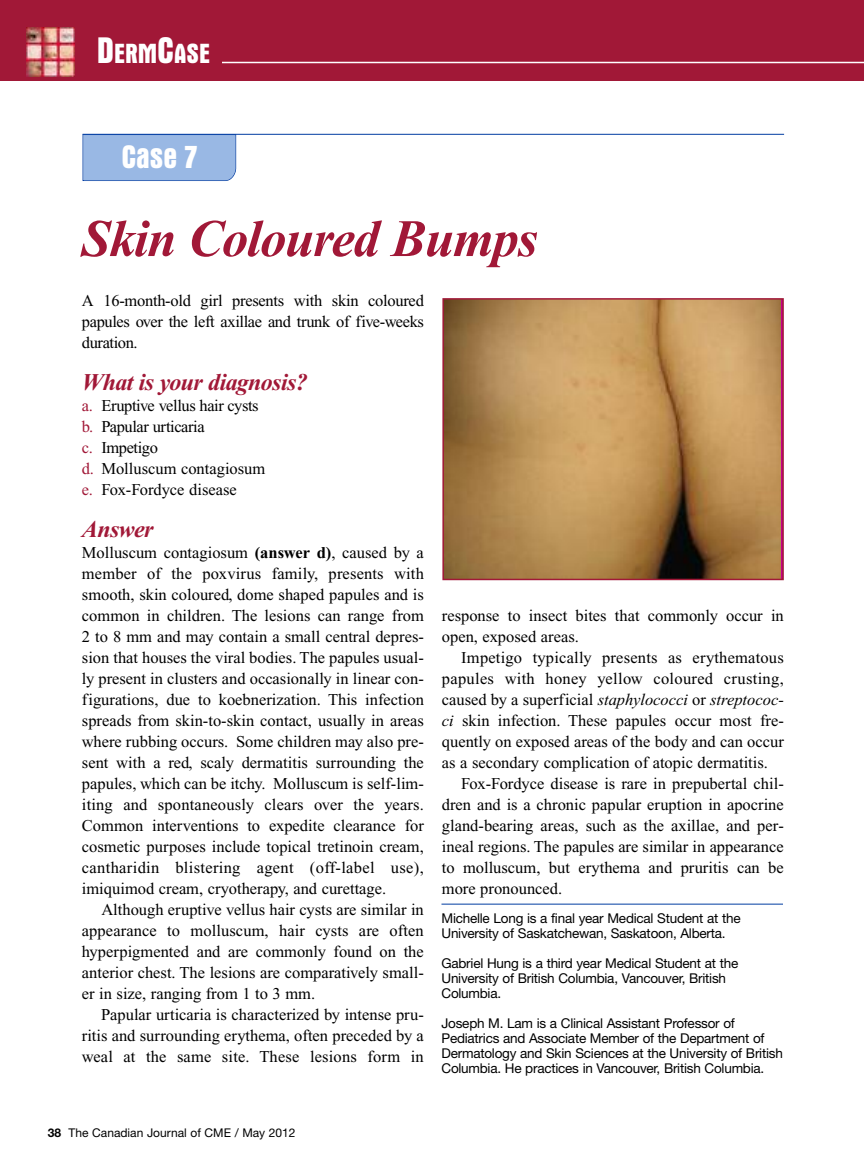
<style>
.page{position:relative;width:864px;height:1175px;background:#fff}
.page>*{position:absolute;margin:0;border:0;box-sizing:border-box;transform-origin:0 0}
.t1{font:italic 700 52.5px "Times";letter-spacing:-.025em;color:#a11837}
.t2{font:700 condensed 33px "Aurora BT";color:#fff}
.t3{font:700 condensed 28.2px "Aurora BT";color:#fff}
.t4{font:italic 700 24px "Times";letter-spacing:-.025em;color:#a11837}
.t5{font:16.5px/21px "Times";color:#000;text-align:justify}
.t6{font:16.5px/21px "Times";letter-spacing:-.025em;color:#000}
.t7{font:italic 16.5px "Times";color:#000}
.t8{font:16.5px "Times";letter-spacing:.02em;color:#000}
.t9{font:13.5px/15px "Helvetica Neue";letter-spacing:-.015em;color:#000}
.t10{font:12px "Helvetica Neue";color:#000}
.s1{font-size:37.5px}
.s2{color:#a11837}
.s3{font-weight:700}
.s4{font-style:normal}
.s5{font-style:italic}
</style>
<div class="page">
<div style="left:0;top:0;width:864px;height:81px;background:#a11837"></div>
<hr style="left:218px;top:62px;width:646px;height:1px;background:#fff">
<img style="left:26px;top:28px;width:48px;height:48px">
<div style="left:85px;top:36px;width:137px;height:31px;background:#a11837"></div>
<img style="left:445px;top:301px;width:336px;height:276px">
<div style="left:442px;top:298px;width:342px;height:282px;border:2px solid #a11837"></div>
<div style="left:83px;top:135px;width:153px;height:46px;background:#99b8e4"></div>
<hr style="left:83px;top:134px;width:701px;height:1px;background:#003ca2">
<hr style="left:441px;top:903px;width:342px;height:1px;background:#003ca2">
<h3 class="t3" style="left:97px;top:37px;width:115px"><span class="s1">D</span>ERM<span class="s1">C</span>ASE</h3>
<h2 class="t2" style="left:121px;top:137px;width:77px">Case 7</h2>
<h1 class="t1" style="left:81px;top:221px;width:458px">Skin Coloured Bumps</h1>
<p class="t5" style="left:82px;top:292px;width:343px">A 16-month-old girl presents with skin coloured papules over the left axillae and trunk of five-weeks duration.</p>
<h3 class="t4" style="left:82px;top:374px;width:227px">What is your diagnosis?</h3>
<p class="t6" style="left:82px;top:397px;width:185px"><span class="s2">a.</span> Eruptive vellus hair cysts <span class="s2">b.</span> Papular urticaria<br><span class="s2">c.</span> Impetigo<br><span class="s2">d.</span> Molluscum contagiosum <span class="s2">e.</span> Fox-Fordyce disease</p>
<h3 class="t4" style="left:82px;top:521px;width:73px">Answer</h3>
<p class="t5" style="left:82px;top:544px;width:344px">Molluscum contagiosum <span class="s3">(answer d)</span>, caused by a member of the poxvirus family, presents with smooth, skin coloured, dome shaped papules and is common in children. The lesions can range from 2 to 8 mm and may contain a small central depres&shy;sion that houses the viral bodies. The papules usual&shy;ly present in clusters and occasionally in linear con&shy;figurations, due to koebnerization. This infection spreads from skin-to-skin contact, usually in areas where rubbing occurs. Some children may also pre&shy;sent with a red, scaly dermatitis surrounding the papules, which can be itchy. Molluscum is self-lim&shy;iting and spontaneously clears over the years.<br>Common interventions to expedite clearance for cosmetic purposes include topical tretinoin cream, cantharidin blistering agent (off-label use), imiquimod cream, cryotherapy, and curettage.</p>
<p class="t5" style="left:82px;top:901px;width:344px;text-indent:19px">Although eruptive vellus hair cysts are similar in appearance to molluscum, hair cysts are often hyperpigmented and are commonly found on the anterior chest. The lesions are comparatively small&shy;er in size, ranging from 1 to 3 mm.</p>
<p class="t5" style="left:82px;top:1006px;width:343px;text-indent:19px">Papular urticaria is characterized by intense pru&shy;ritis and surrounding erythema, often preceded by a weal at the same site. These lesions form in</p>
<p class="t5" style="left:442px;top:607px;width:343px">response to insect bites that commonly occur in open, exposed areas.</p>
<p class="t5" style="left:461px;top:649px;width:324px">Impetigo typically presents as erythematous</p>
<p class="t8" style="left:442px;top:673px;width:343px">papules with honey yellow coloured crusting,</p>
<p class="t7" style="left:442px;top:694px;width:343px"><span class="s4">caused by a superficial</span> staphylococci <span class="s4">or</span> streptococ-</p>
<p class="t5" style="left:442px;top:712px;width:343px"><span class="s5">ci</span> skin infection. These papules occur most fre-</p>
<p class="t5" style="left:442px;top:733px;width:343px">quently on exposed areas of the body and can occur</p>
<p class="t5" style="left:442px;top:754px;width:328px">as a secondary complication of atopic dermatitis.</p>
<p class="t5" style="left:461px;top:775px;width:324px">Fox-Fordyce disease is rare in prepubertal chil-</p>
<p class="t5" style="left:442px;top:796px;width:343px">dren and is a chronic papular eruption in apocrine</p>
<p class="t5" style="left:442px;top:817px;width:343px">gland-bearing areas, such as the axillae, and per-</p>
<p class="t5" style="left:442px;top:838px;width:343px">ineal regions. The papules are similar in appearance</p>
<p class="t5" style="left:442px;top:859px;width:343px">to molluscum, but erythema and pruritis can be</p>
<p class="t5" style="left:442px;top:880px;width:122px">more pronounced.</p>
<p class="t9" style="left:441px;top:911px;width:301px">Michelle Long is a final year Medical Student at the<br>University of Saskatchewan, Saskatoon, Alberta.</p>
<p class="t9" style="left:441px;top:956px;width:298px">Gabriel Hung is a third year Medical Student at the<br>University of British Columbia, Vancouver, British<br>Columbia.</p>
<p class="t9" style="left:441px;top:1016px;width:343px">Joseph M. Lam is a Clinical Assistant Professor of Pediatrics and Associate Member of the Department of Dermatology and Skin Sciences at the University of British Columbia. He practices in Vancouver, British Columbia.</p>
<p class="t10" style="left:48px;top:1128px;width:249px"><span class="s3">38</span> The Canadian Journal of CME / May 2012</p>
</div>
